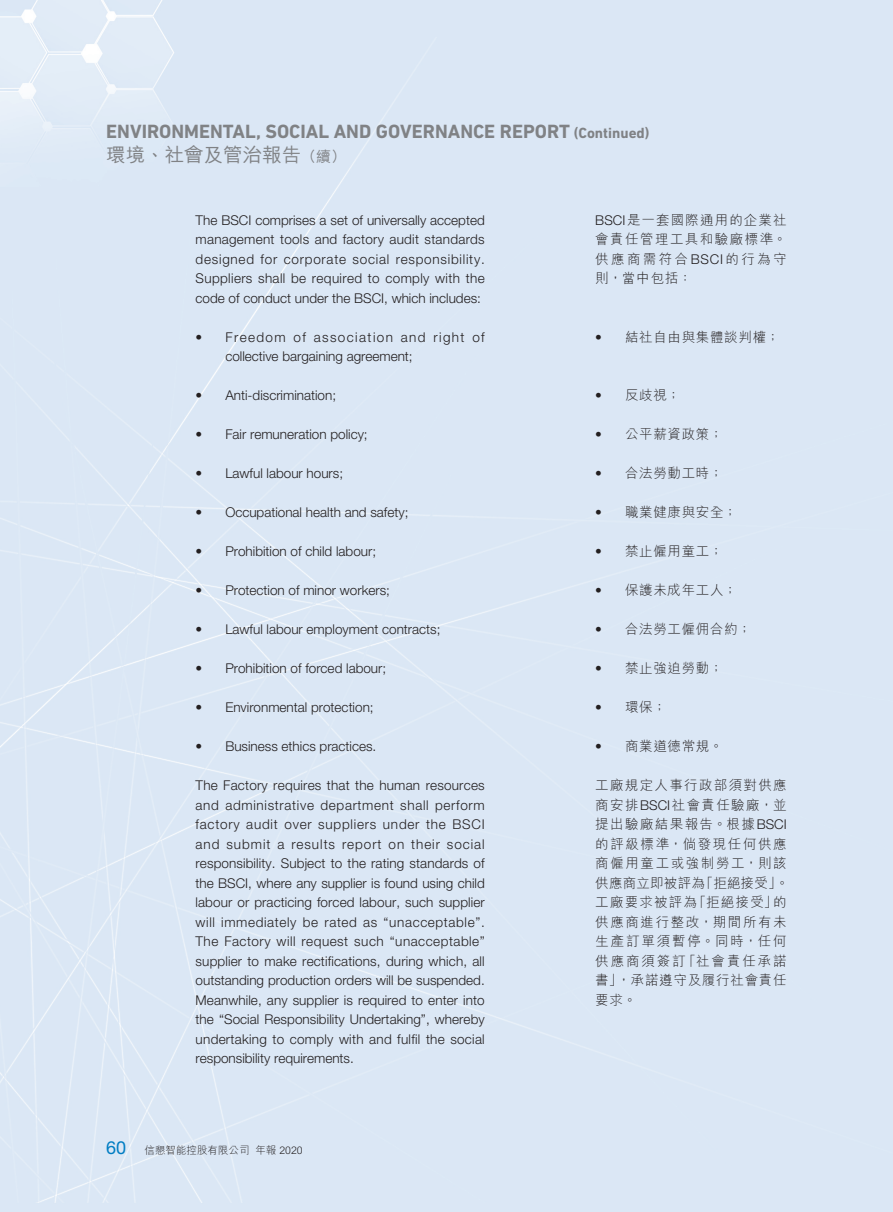
<style>
.page{position:relative;width:893px;height:1212px;background:#dbe7f5}
.page>*{position:absolute;margin:0;border:0;box-sizing:border-box;transform-origin:0 0}
.t1{font:700 19.5px "DIN Next LT Pro";color:#808285}
.t2{font:19.5px "M Hei HK Medium E Ten B5 H";color:#808285}
.t3{font:300 13.5px/19.5px "Helvetica Neue LT Std";color:#231f20;text-align:justify}
.t4{font:13.5px/19.5px "M Hei HK Light E Ten B5 H";letter-spacing:.09em;color:#231f20;text-align:justify}
.t5{font:13.5px "M Hei HK Light E Ten B5 H";letter-spacing:.05em;color:#231f20}
.t6{font:10.5px "M Hei HK Light E Ten B5 H";color:#231f20}
.s1{font-size:15px}
.s2{font-family:"Helvetica Neue LT Std";font-size:18px;color:#007dc3}
.s3{font-family:"Helvetica Neue LT Std";font-weight:300}
</style>
<div class="page">
<h1 class="t1" style="left:106px;top:124px;width:545px">ENVIRONMENTAL, SOCIAL AND GOVERNANCE REPORT <span class="s1">(Continued)</span></h1>
<h1 class="t2" style="left:106px;top:147px;width:241px">環境、社會及管治報告<span class="s1">（續）</span></h1>
<p class="t3" style="left:196px;top:211px;width:291px">The BSCI comprises a set of universally accepted management tools and factory audit standards designed for corporate social responsibility.<br>Suppliers shall be required to comply with the code of conduct under the BSCI, which includes:</p>
<p class="t3" style="left:225px;top:328px;width:261px;text-indent:-30px">• Freedom of association and right of collective bargaining agreement;</p>
<p class="t3" style="left:196px;top:387px;width:142px">• Anti-discrimination;</p>
<p class="t3" style="left:196px;top:426px;width:174px">• Fair remuneration policy;</p>
<p class="t3" style="left:196px;top:465px;width:149px">• Lawful labour hours;</p>
<p class="t3" style="left:196px;top:504px;width:214px">• Occupational health and safety;</p>
<p class="t3" style="left:196px;top:543px;width:182px">• Prohibition of child labour;</p>
<p class="t3" style="left:196px;top:582px;width:196px">• Protection of minor workers;</p>
<p class="t3" style="left:196px;top:621px;width:246px">• Lawful labour employment contracts;</p>
<p class="t3" style="left:196px;top:660px;width:192px">• Prohibition of forced labour;</p>
<p class="t3" style="left:196px;top:699px;width:180px">• Environmental protection;</p>
<p class="t3" style="left:196px;top:738px;width:182px">• Business ethics practices.</p>
<p class="t3" style="left:196px;top:777px;width:291px">The Factory requires that the human resources and administrative department shall perform factory audit over suppliers under the BSCI and submit a results report on their social responsibility. Subject to the rating standards of the BSCI, where any supplier is found using child labour or practicing forced labour, such supplier will immediately be rated as “unacceptable”.<br>The Factory will request such “unacceptable” supplier to make rectifications, during which, all outstanding production orders will be suspended.<br>Meanwhile, any supplier is required to enter into the “Social Responsibility Undertaking”, whereby undertaking to comply with and fulfil the social responsibility requirements.</p>
<p class="t6" style="left:106px;top:1145px;width:198px"><span class="s2">60</span> 信懇智能控股有限公司 年報 2020</p>
<p class="t4" style="left:595px;top:212px;width:193px"><span class="s3">BSCI</span>是一套國際通用的企業社會責任管理工具和驗廠標準。供應商需符合<span class="s3">BSCI</span>的行為守則，當中包括：</p>
<p class="t5" style="left:595px;top:331px;width:186px"><span class="s3">•</span> 結社自由與集體談判權；</p>
<p class="t4" style="left:595px;top:387px;width:87px"><span class="s3">•</span> 反歧視；</p>
<p class="t4" style="left:595px;top:426px;width:129px"><span class="s3">•</span> 公平薪資政策；</p>
<p class="t4" style="left:595px;top:465px;width:129px"><span class="s3">•</span> 合法勞動工時；</p>
<p class="t5" style="left:595px;top:507px;width:143px"><span class="s3">•</span> 職業健康與安全；</p>
<p class="t4" style="left:595px;top:543px;width:129px"><span class="s3">•</span> 禁止僱用童工；</p>
<p class="t5" style="left:595px;top:585px;width:143px"><span class="s3">•</span> 保護未成年工人；</p>
<p class="t5" style="left:595px;top:624px;width:157px"><span class="s3">•</span> 合法勞工僱佣合約；</p>
<p class="t4" style="left:595px;top:660px;width:129px"><span class="s3">•</span> 禁止強迫勞動；</p>
<p class="t4" style="left:595px;top:699px;width:72px"><span class="s3">•</span> 環保；</p>
<p class="t4" style="left:595px;top:738px;width:129px"><span class="s3">•</span> 商業道德常規。</p>
<p class="t4" style="left:595px;top:777px;width:195px;text-align:left">工廠規定人事行政部須對供應商安排<span class="s3">BSCI</span>社會責任驗廠，並提出驗廠結果報告。根據<span class="s3">BSCI</span>的評級標準，倘發現任何供應商僱用童工或強制勞工，則該供應商立即被評為「拒絕接受」。工廠要求被評為「拒絕接受」的供應商進行整改，期間所有未生產訂單須暫停。同時，任何供應商須簽訂「社會責任承諾書」，承諾遵守及履行社會責任要求。</p>
</div>
